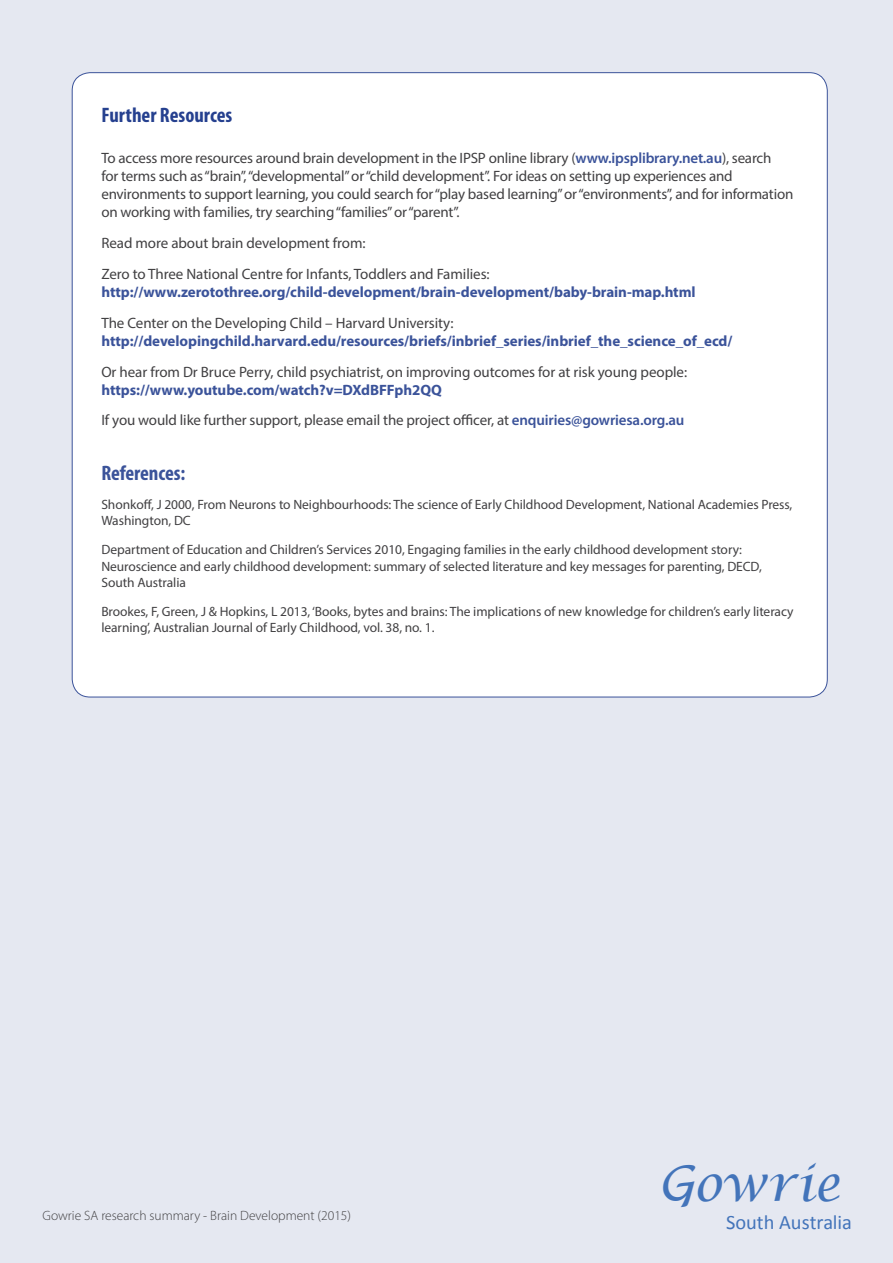
<style>
.page{position:relative;width:893px;height:1263px;background:#e5e8f1}
.page>*{position:absolute;margin:0;border:0;box-sizing:border-box;transform-origin:0 0}
.t1{font:italic 49.2px "Lucida Calligraphy";color:#4374ba}
.t2{font:700 condensed 21px "Myriad Pro";color:#25408f}
.t3{font:700 condensed 21px "Myriad Pro";letter-spacing:-.005em;color:#3b539a}
.t4{font:20.4px "Calibri";color:#4374ba}
.t5{font:15px/18px "Myriad Pro";letter-spacing:-.015em;color:#414042}
.t6{font:700 15px "Myriad Pro";letter-spacing:-.005em;color:#3b539a}
.t7{font:13.5px/16.2px "Myriad Pro";letter-spacing:-.005em;color:#414042}
.t8{font:300 13.5px "Myriad Pro";color:#414042}
.s1{font-weight:600;color:#3b539a}
.s2{font-weight:700;color:#3b539a}
.s3{font-family:"Lucida Handwriting"}
</style>
<div class="page">
<div style="left:72px;top:73px;width:755px;height:624px;background:#fff;border-radius:18px"></div>
<h2 class="t2" style="left:101px;top:102px;width:132px">Further Resources</h2>
<p class="t5" style="left:101px;top:149px;width:693px">To access more resources around brain development in the IPSP online library (<span class="s1">www.ipsplibrary.net.au</span>), search<br>for terms such as “brain”, “developmental” or “child development”. For ideas on setting up experiences and environments to support learning, you could search for “play based learning” or “environments”, and for information on working with families, try searching “families” or “parent”.</p>
<p class="t5" style="left:101px;top:228px;width:390px;line-height:30.8px">Read more about brain development from:<br>Zero to Three National Centre for Infants, Toddlers and Families:</p>
<p class="t6" style="left:101px;top:282px;width:596px">http://www.zerotothree.org/child-development/brain-development/baby-brain-map.html</p>
<p class="t5" style="left:101px;top:313px;width:354px">The Center on the Developing Child – Harvard University:</p>
<p class="t6" style="left:101px;top:331px;width:632px">http://developingchild.harvard.edu/resources/briefs/inbrief_series/inbrief_the_science_of_ecd/</p>
<p class="t5" style="left:101px;top:362px;width:587px">Or hear from Dr Bruce Perry, child psychiatrist, on improving outcomes for at risk young people:</p>
<p class="t5" style="left:101px;top:374px;width:585px;line-height:30.8px"><span class="s2">https://www.youtube.com/watch?v=DXdBFFph2QQ<br></span>If you would like further support, please email the project officer, at <span class="s1">enquiries@gowriesa.org.au</span></p>
<h2 class="t3" style="left:101px;top:460px;width:85px">References:</h2>
<p class="t7" style="left:101px;top:496px;width:692px">Shonkoff, J 2000, From Neurons to Neighbourhoods: The science of Early Childhood Development, National Academies Press,<br>Washington, DC</p>
<p class="t7" style="left:101px;top:541px;width:662px">Department of Education and Children’s Services 2010, Engaging families in the early childhood development story:<br>Neuroscience and early childhood development: summary of selected literature and key messages for parenting, DECD,<br>South Australia</p>
<p class="t7" style="left:101px;top:603px;width:694px">Brookes, F, Green, J &amp; Hopkins, L 2013, ‘Books, bytes and brains: The implications of new knowledge for children’s early literacy learning’, Australian Journal of Early Childhood, vol. 38, no. 1.</p>
<p class="t8" style="left:43px;top:1208px;width:310px">Gowrie SA research summary - Brain Development (2015)</p>
<h1 class="t1" style="left:658px;top:1154px;width:184px"><span class="s3">G</span>owrie</h1>
<h3 class="t4" style="left:726px;top:1209px;width:127px">South Australia</h3>
</div>
